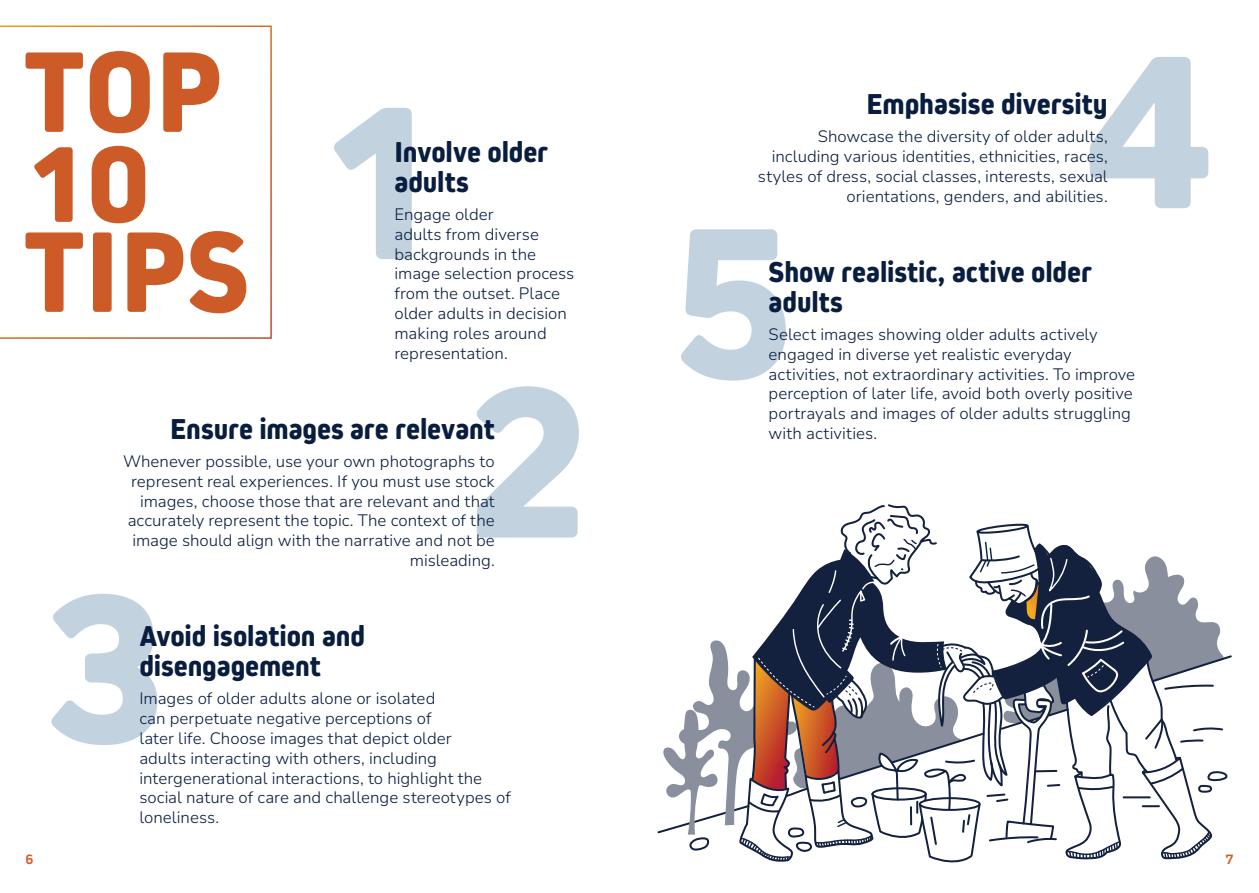
<style>
.page{position:relative;width:1259px;height:893px;background:#fff}
.page>*{position:absolute;margin:0;border:0;box-sizing:border-box;transform-origin:0 0}
.Paragraph_Style_1{font:800 30px/30px "Kiro";letter-spacing:-.005em;color:#091d3f}
.Subtitle_2{font:800 30px/30px "Kiro";letter-spacing:-.005em;color:#091d3f}
.Body{font:200 16.5px/19.8px "Nunito Sans 12 pt";color:#091d3f}
.Paragraph_Style_1-2{font:200 16.5px/19.8px "Nunito Sans 12 pt";color:#091d3f;text-align:right}
.t1{font:700 15px "Kiro";color:#cd5b27}
</style>
<div class="page">
<svg style="left:0;top:26px;width:272px;height:313px"></svg>
<svg style="left:26px;top:231px;width:220px;height:82px"></svg>
<svg style="left:34px;top:146px;width:111px;height:77px"></svg>
<svg style="left:26px;top:51px;width:193px;height:82px"></svg>
<svg style="left:476px;top:386px;width:103px;height:152px"></svg>
<svg style="left:334px;top:108px;width:78px;height:151px"></svg>
<svg style="left:51px;top:594px;width:106px;height:151px"></svg>
<svg style="left:657px;top:504px;width:575px;height:359px"></svg>
<svg style="left:681px;top:229px;width:105px;height:152px"></svg>
<svg style="left:1089px;top:57px;width:119px;height:151px"></svg>
<p class="Subtitle_2" style="left:394px;top:137px;width:155px">Involve older adults</p>
<p class="Body" style="left:394px;top:204px;width:181px">Engage older<br>adults from diverse backgrounds in the image selection process from the outset. Place older adults in decision making roles around representation.</p>
<p class="Paragraph_Style_1" style="left:170px;top:414px;width:326px">Ensure images are relevant</p>
<p class="Body" style="left:123px;top:451px;width:373px;text-align:right">Whenever possible, use your own photographs to represent real experiences. If you must use stock images, choose those that are relevant and that accurately represent the topic. The context of the image should align with the narrative and not be misleading.</p>
<p class="Paragraph_Style_1" style="left:139px;top:621px;width:227px">Avoid isolation and disengagement</p>
<p class="Body" style="left:139px;top:688px;width:373px">Images of older adults alone or isolated<br>can perpetuate negative perceptions of<br>later life. Choose images that depict older<br>adults interacting with others, including intergenerational interactions, to highlight the social nature of care and challenge stereotypes of loneliness.</p>
<p class="Paragraph_Style_1" style="left:866px;top:89px;width:243px">Emphasise diversity</p>
<p class="Paragraph_Style_1-2" style="left:758px;top:126px;width:351px">Showcase the diversity of older adults, including various identities, ethnicities, races, styles of dress, social classes, interests, sexual orientations, genders, and abilities.</p>
<p class="Paragraph_Style_1" style="left:768px;top:257px;width:325px">Show realistic, active older adults</p>
<p class="Body" style="left:768px;top:324px;width:368px">Select images showing older adults actively engaged in diverse yet realistic everyday activities, not extraordinary activities. To improve perception of later life, avoid both overly positive portrayals and images of older adults struggling with activities.</p>
<p class="t1" style="left:26px;top:850px;width:9px">6</p>
<p class="t1" style="left:1225px;top:850px;width:9px">7</p>
</div>
